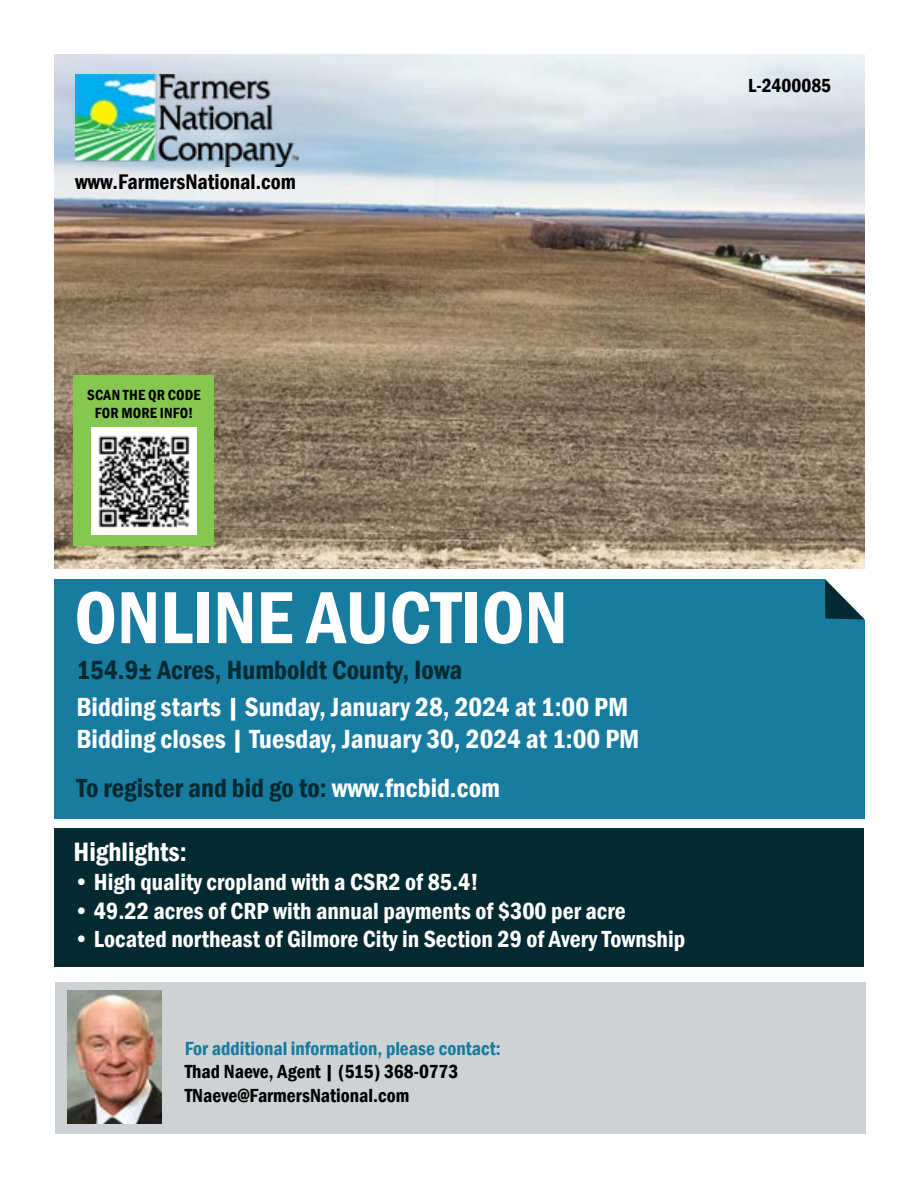
<style>
.page{position:relative;width:918px;height:1188px;background:#fff}
.page>*{position:absolute;margin:0;border:0;box-sizing:border-box;transform-origin:0 0}
.t1{font:600 condensed 76.35px "Franklin Gothic";color:#fff}
.t2{font:600 condensed 27.3px "Franklin Gothic";color:#fff}
.t3{font:600 condensed 27px/32.4px "Franklin Gothic";color:#fff}
.t4{font:600 condensed 27px "Franklin Gothic";color:#042a31}
.t5{font:600 condensed 24px "Franklin Gothic";color:#fff}
.t6{font:600 condensed 21.75px "Franklin Gothic";color:#000}
.t7{font:600 condensed 19.5px/23.4px "Franklin Gothic";color:#000}
.t8{font:600 condensed 19.5px "Franklin Gothic";color:#187ba0}
.t9{font:600 condensed 15.15px/18.1px "Franklin Gothic";letter-spacing:.01em;color:#000;text-align:center}
.s1{color:#fff}
</style>
<div class="page">
<div style="left:55px;top:983px;width:810px;height:151px;background:#cdd2d4"></div>
<div style="left:54px;top:828px;width:810px;height:139px;background:#042a31"></div>
<div style="left:55px;top:579px;width:810px;height:240px;background:#187ba0"></div>
<svg style="left:823px;top:568px;width:42px;height:52px"></svg>
<img style="left:55px;top:54px;width:810px;height:514px">
<img style="left:75px;top:75px;width:224px;height:92px">
<div style="left:74px;top:376px;width:140px;height:170px;background:#86c750"></div>
<img style="left:91px;top:428px;width:105px;height:106px">
<img style="left:68px;top:991px;width:94px;height:133px">
<p class="t6" style="left:75px;top:168px;width:223px">www.FarmersNational.com</p>
<p class="t7" style="left:748px;top:74px;width:85px">L-2400085</p>
<p class="t9" style="left:87px;top:385px;width:115px">SCAN THE QR CODE<br>FOR MORE INFO!</p>
<h1 class="t1" style="left:74px;top:567px;width:495px">ONLINE AUCTION</h1>
<p class="t4" style="left:76px;top:652px;width:387px">154.9± Acres, Humboldt County, Iowa</p>
<p class="t3" style="left:76px;top:690px;width:565px">Bidding starts | Sunday, January 28, 2024 at 1:00 PM<br>Bidding closes | Tuesday, January 30, 2024 at 1:00 PM</p>
<p class="t4" style="left:76px;top:770px;width:425px">To register and bid go to: <span class="s1">www.fncbid.com</span></p>
<p class="t2" style="left:74px;top:834px;width:115px">Highlights:</p>
<p class="t5" style="left:74px;top:866px;width:407px">• High quality cropland with a CSR2 of 85.4!</p>
<p class="t5" style="left:74px;top:895px;width:554px">• 49.22 acres of CRP with annual payments of $300 per acre</p>
<p class="t5" style="left:74px;top:923px;width:613px">• Located northeast of Gilmore City in Section 29 of Avery Township</p>
<p class="t8" style="left:185px;top:1035px;width:318px">For additional information, please contact:</p>
<p class="t7" style="left:185px;top:1060px;width:275px">Thad Naeve, Agent | (515) 368-0773<br>TNaeve@FarmersNational.com</p>
</div>
